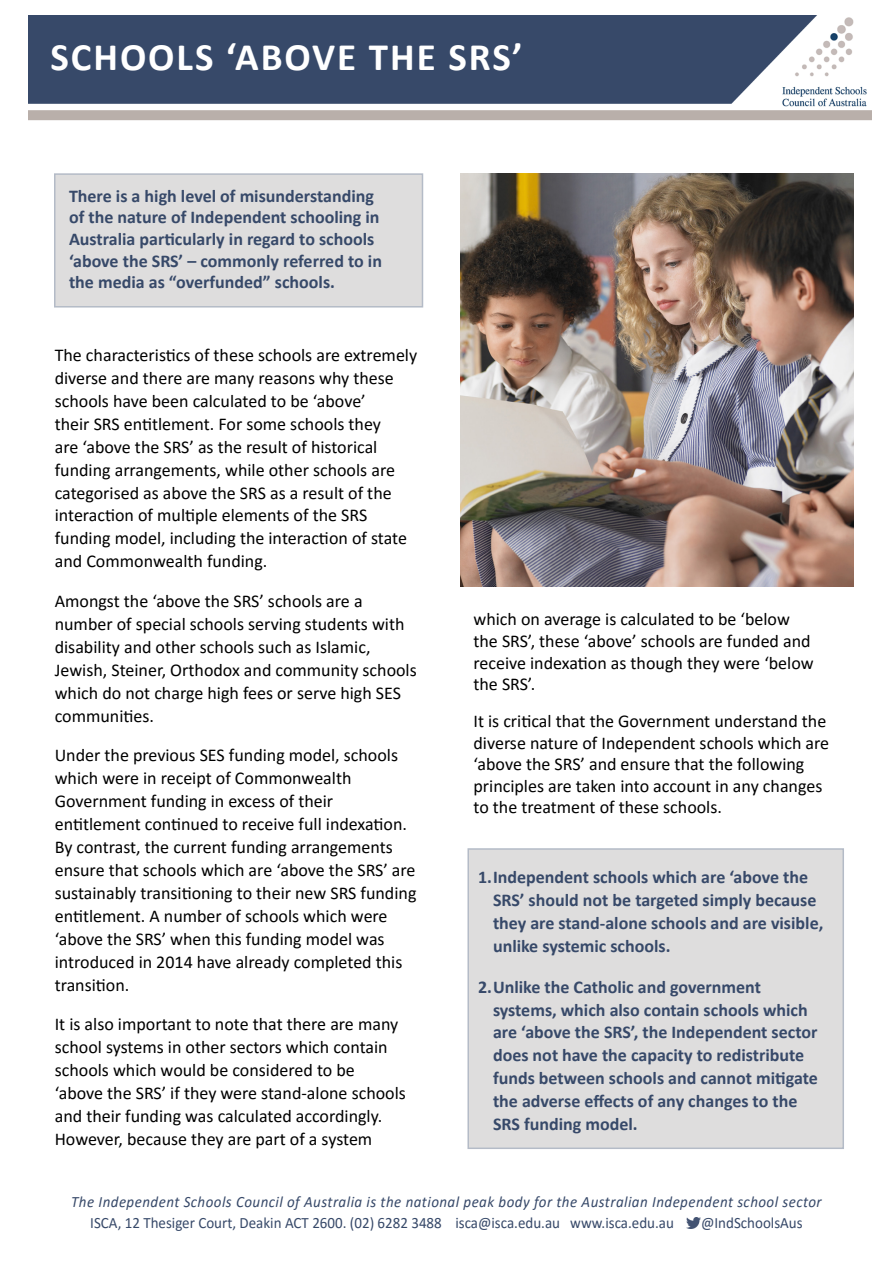
<style>
.page{position:relative;width:893px;height:1263px;background:#fff}
.page>*{position:absolute;margin:0;border:0;box-sizing:border-box;transform-origin:0 0}
.t1{font:700 39px "Calibri";letter-spacing:.05em;color:#fff}
.Text_box{font:18px/23px "Calibri";color:#000}
.Text_box-2{font:700 18px/23px "Calibri";color:#374969}
.t2{font:italic 15.75px "Calibri";letter-spacing:.03em;color:#374969;scale:.95 1}
.t3{font:15.75px "Calibri";color:#374969;scale:.95 1}
</style>
<div class="page">
<img style="left:28px;top:15px;width:843px;height:106px">
<svg style="left:687px;top:1217px;width:13px;height:11px"></svg>
<div style="left:468px;top:849px;width:375px;height:299px;background:#dedddd"></div>
<div style="left:467px;top:848px;width:377px;height:301px;border:2px solid #b4bbc7"></div>
<div style="left:55px;top:174px;width:367px;height:133px;background:#dedddd"></div>
<div style="left:54px;top:173px;width:369px;height:135px;border:2px solid #b4bbc7"></div>
<img style="left:460px;top:173px;width:393px;height:414px">
<p class="t1" style="left:50px;top:29px;width:473px">SCHOOLS ‘ABOVE THE SRS’</p>
<p class="Text_box-2" style="left:69px;top:184px;width:314px;line-height:21.6px">There is a high level of misunderstanding of the nature of Independent schooling in Australia particularly in regard to schools ‘above the SRS’ – commonly referred to in the media as “overfunded” schools.</p>
<p class="Text_box" style="left:55px;top:343px;width:364px">The characteristics of these schools are extremely diverse and there are many reasons why these schools have been calculated to be ‘above’<br>their SRS entitlement. For some schools they<br>are ‘above the SRS’ as the result of historical funding arrangements, while other schools are categorised as above the SRS as a result of the interaction of multiple elements of the SRS funding model, including the interaction of state and Commonwealth funding.</p>
<p class="Text_box" style="left:55px;top:589px;width:364px">Amongst the ‘above the SRS’ schools are a number of special schools serving students with disability and other schools such as Islamic, Jewish, Steiner, Orthodox and community schools which do not charge high fees or serve high SES communities.</p>
<p class="Text_box" style="left:55px;top:743px;width:363px">Under the previous SES funding model, schools which were in receipt of Commonwealth Government funding in excess of their entitlement continued to receive full indexation.<br>By contrast, the current funding arrangements ensure that schools which are ‘above the SRS’ are sustainably transitioning to their new SRS funding entitlement. A number of schools which were ‘above the SRS’ when this funding model was introduced in 2014 have already completed this transition.</p>
<p class="Text_box" style="left:55px;top:1012px;width:353px">It is also important to note that there are many school systems in other sectors which contain schools which would be considered to be ‘above the SRS’ if they were stand-alone schools and their funding was calculated accordingly.<br>However, because they are part of a system</p>
<p class="Text_box" style="left:473px;top:608px;width:342px;line-height:21.6px">which on average is calculated to be ‘below the SRS’, these ‘above’ schools are funded and receive indexation as though they were ‘below the SRS’.</p>
<p class="Text_box" style="left:473px;top:710px;width:357px;line-height:21.6px">It is critical that the Government understand the diverse nature of Independent schools which are ‘above the SRS’ and ensure that the following principles are taken into account in any changes to the treatment of these schools.</p>
<p class="Text_box-2" style="left:493px;top:865px;width:332px;text-indent:-15px">1.Independent schools which are ‘above the SRS’ should not be targeted simply because they are stand-alone schools and are visible, unlike systemic schools.</p>
<p class="Text_box-2" style="left:493px;top:974px;width:326px;text-indent:-15px">2.Unlike the Catholic and government systems, which also contain schools which are ‘above the SRS’, the Independent sector does not have the capacity to redistribute funds between schools and cannot mitigate the adverse effects of any changes to the SRS funding model.</p>
<p class="t2" style="left:71px;top:1191px;width:792px">The Independent Schools Council of Australia is the national peak body for the Australian Independent school sector</p>
<p class="t3" style="left:90px;top:1212px;width:616px">ISCA, 12 Thesiger Court, Deakin ACT 2600. (02) 6282 3488 isca@isca.edu.au www.isca.edu.au</p>
<p class="t3" style="left:701px;top:1212px;width:108px">@IndSchoolsAus</p>
</div>
